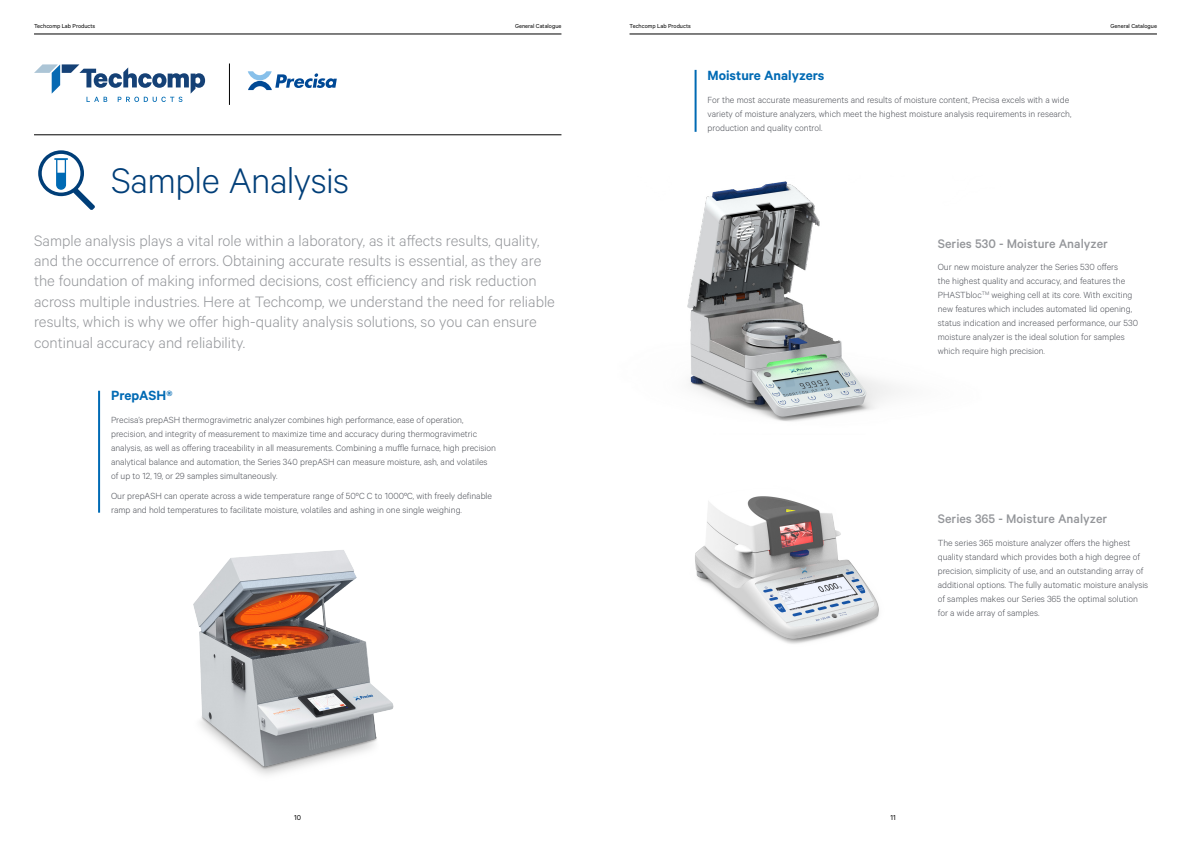
<style>
.page{position:relative;width:1191px;height:842px;background:#fff}
.page>*{position:absolute;margin:0;border:0;box-sizing:border-box;transform-origin:0 0}
.Heading_1{font:300 40px "Calibre";letter-spacing:-.015em;color:#003e78}
.Brand_Page_Intro{font:300 17px/20.4px "Calibre";color:#94969a}
.Heading_2{font:600 15px "Calibre";color:#006ab4}
.Heading_3{font:500 14px "Calibre";color:#94969a}
.Body_Copy{font:300 10px/14px "Calibre";color:#50535a}
.t1{font:8px "Calibre";color:#000}
.t2{font:6.5px "Calibre";color:#000}
</style>
<div class="page">
<svg style="left:248px;top:71px;width:89px;height:19px"></svg>
<svg style="left:34px;top:64px;width:171px;height:38px"></svg>
<hr style="left:229px;top:63px;width:1px;height:42px;background:#000">
<hr style="left:34px;top:135px;width:527px;height:1px;background:#000">
<hr style="left:98px;top:391px;width:2px;height:122px;background:#006ab4">
<hr style="left:694px;top:70px;width:2px;height:62px;background:#006ab4">
<svg style="left:38px;top:150px;width:57px;height:60px"></svg>
<img style="left:193px;top:550px;width:201px;height:225px">
<img style="left:695px;top:496px;width:184px;height:148px">
<img style="left:687px;top:181px;width:208px;height:241px">
<hr style="left:34px;top:34px;width:527px;height:1px;background:#000">
<hr style="left:629px;top:34px;width:528px;height:1px;background:#000">
<p class="t2" style="left:34px;top:22px;width:63px">Techcomp Lab Products</p>
<p class="t2" style="left:515px;top:22px;width:48px">General Catalogue</p>
<p class="t2" style="left:629px;top:22px;width:63px">Techcomp Lab Products</p>
<p class="t2" style="left:1110px;top:22px;width:48px">General Catalogue</p>
<p class="Heading_1" style="left:111px;top:157px;width:240px">Sample Analysis</p>
<p class="Brand_Page_Intro" style="left:34px;top:229px;width:522px">Sample analysis plays a vital role within a laboratory, as it affects results, quality, and the occurrence of errors. Obtaining accurate results is essential, as they are the foundation of making informed decisions, cost efficiency and risk reduction across multiple industries. Here at Techcomp, we understand the need for reliable results, which is why we offer high-quality analysis solutions, so you can ensure continual accuracy and reliability.</p>
<p class="Heading_2" style="left:111px;top:387px;width:63px">PrepASH®</p>
<p class="Body_Copy" style="left:111px;top:412px;width:386px">Precisa’s prepASH thermogravimetric analyzer combines high performance, ease of operation, precision, and integrity of measurement to maximize time and accuracy during thermogravimetric analysis, as well as offering traceability in all measurements. Combining a muffle furnace, high precision analytical balance and automation, the Series 340 prepASH can measure moisture, ash, and volatiles of up to 12, 19, or 29 samples simultaneously.</p>
<p class="Body_Copy" style="left:111px;top:488px;width:382px">Our prepASH can operate across a wide temperature range of 50ºC C to 1000ºC, with freely definable ramp and hold temperatures to facilitate moisture, volatiles and ashing in one single weighing.</p>
<p class="t1" style="left:294px;top:813px;width:8px">10</p>
<p class="Heading_2" style="left:707px;top:67px;width:118px">Moisture Analyzers</p>
<p class="Body_Copy" style="left:707px;top:92px;width:365px">For the most accurate measurements and results of moisture content, Precisa excels with a wide variety of moisture analyzers, which meet the highest moisture analysis requirements in research, production and quality control.</p>
<p class="Heading_3" style="left:937px;top:235px;width:172px">Series 530 - Moisture Analyzer</p>
<p class="Body_Copy" style="left:937px;top:260px;width:202px">Our new moisture analyzer the Series 530 offers<br>the highest quality and accuracy, and features the PHASTbloc<sup>TM</sup> weighing cell at its core. With exciting new features which includes automated lid opening, status indication and increased performance, our 530 moisture analyzer is the ideal solution for samples which require high precision.</p>
<p class="Heading_3" style="left:937px;top:511px;width:171px">Series 365 - Moisture Analyzer</p>
<p class="Body_Copy" style="left:937px;top:535px;width:212px">The series 365 moisture analyzer offers the highest quality standard which provides both a high degree of precision, simplicity of use, and an outstanding array of additional options. The fully automatic moisture analysis of samples makes our Series 365 the optimal solution for a wide array of samples.</p>
<p class="t1" style="left:890px;top:813px;width:7px">11</p>
</div>
